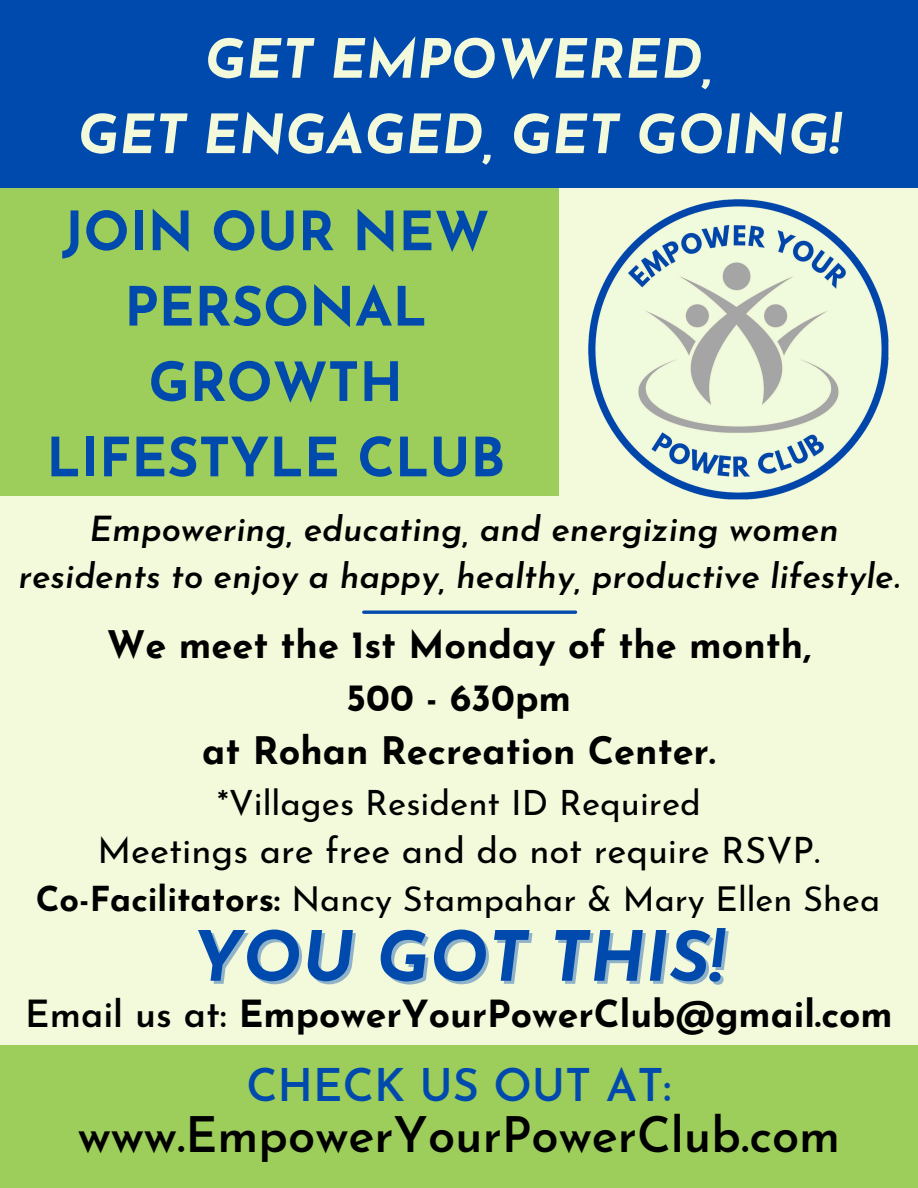
<style>
.page{position:relative;width:918px;height:1188px;background:#f3fadc}
.page>*{position:absolute;margin:0;border:0;box-sizing:border-box;transform-origin:0 0}
.t1{font:italic 700 69px "Josefin Sans";color:#004aad}
.t2{font:700 54px/75.3px "Josefin Sans";color:#004aad;text-align:center}
.t3{font:italic 700 54px/75.3px "Josefin Sans";color:#f3fadc;text-align:center}
.t4{font:600 48.9px "Josefin Sans";color:#000}
.t5{font:600 45px "Josefin Sans";color:#004aad}
.t6{font:700 37.95px "Josefin Sans";color:#000}
.t7{font:700 37.35px "Josefin Sans";color:#000}
.t8{font:36.45px "Josefin Sans";color:#000}
.t9{font:34.95px "Josefin Sans";color:#000}
.t10{font:italic 600 34.5px/47.2px "Josefin Sans";color:#000;text-align:center}
.t11{font:34.35px "Josefin Sans";color:#000}
.s1{font-weight:700}
.s2{font-weight:600}
</style>
<div class="page">
<div style="left:0;top:0;width:918px;height:188px;background:#004aad"></div>
<hr style="left:364px;top:611px;width:212px;height:3px;background:#004aad">
<div style="left:0;top:1046px;width:918px;height:142px;background:#9dcd5a"></div>
<div style="left:0;top:188px;width:558px;height:308px;background:#9dcd5a"></div>
<img style="left:558px;top:188px;width:331px;height:312px">
<p class="t3" style="left:78px;top:27px;width:764px">GET EMPOWERED,<br>GET ENGAGED, GET GOING!</p>
<h5 class="t2" style="left:46px;top:199px;width:460px">JOIN OUR NEW<br>PERSONAL<br>GROWTH<br>LIFESTYLE CLUB</h5>
<p class="t10" style="left:19px;top:508px;width:882px">Empowering, educating, and energizing women residents to enjoy a happy, healthy, productive lifestyle.</p>
<p class="t6" style="left:107px;top:630px;width:706px">We meet the 1st Monday of the month,</p>
<h2 class="t6" style="left:347px;top:683px;width:226px">500 - 630pm</h2>
<h5 class="t6" style="left:202px;top:736px;width:515px">at Rohan Recreation Center.</h5>
<p class="t9" style="left:217px;top:788px;width:485px">*Villages Resident ID Required</p>
<p class="t8" style="left:98px;top:836px;width:724px">Meetings are free and do not require RSVP.</p>
<h3 class="t11" style="left:36px;top:885px;width:846px"><span class="s1">Co-Facilitators:</span> Nancy Stampahar &amp; Mary Ellen Shea</h3>
<h4 class="t1" style="left:193px;top:929px;width:532px">YOU GOT THIS!</h4>
<p class="t7" style="left:25px;top:999px;width:869px"><span class="s2">Email us at:</span> EmpowerYourPowerClub@gmail.com</p>
<p class="t5" style="left:246px;top:1067px;width:427px">CHECK US OUT AT:</p>
<h1 class="t4" style="left:78px;top:1116px;width:764px">www.EmpowerYourPowerClub.com</h1>
</div>
